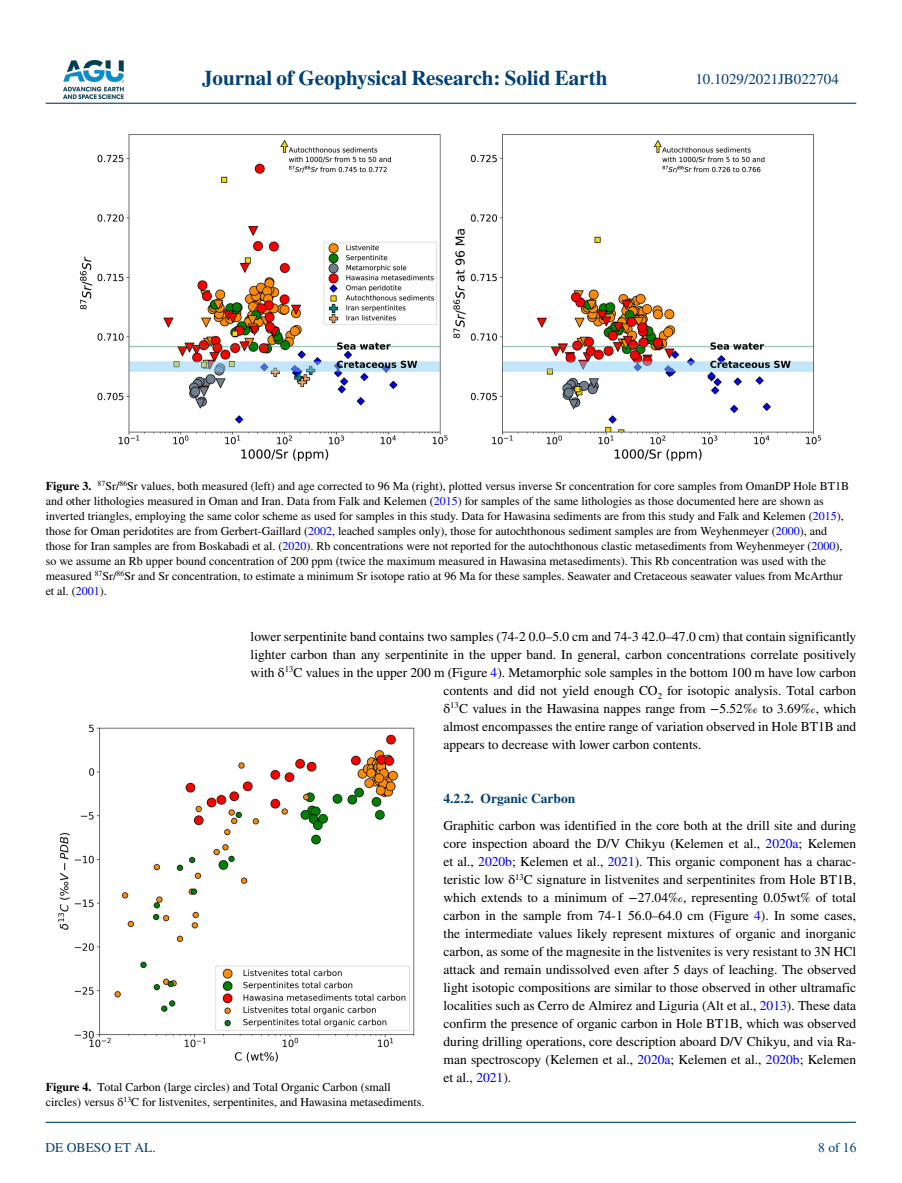
<style>
.page{position:relative;width:902px;height:1183px;background:#fff}
.page>*{position:absolute;margin:0;border:0;box-sizing:border-box;transform-origin:0 0}
.t1{font:700 21px "STIX";color:#004174}
.t2{font:15px "STIX";color:#004174}
.t3{font:13.5px/18px "STIX";color:#000;text-align:justify}
.t4{font:700 13.5px "STIX";color:#004174}
.t5{font:13.5px "STIX";color:#004174}
.t6{font:12px/15px "STIX";color:#000}
.s1{font-weight:700}
.s2{color:#00f}
</style>
<div class="page">
<img style="left:63px;top:60px;width:60px;height:39px">
<hr style="left:46px;top:103px;width:810px;height:1px;background:#004174">
<hr style="left:45px;top:1121px;width:810px;height:1px;background:#004174">
<img style="left:79px;top:134px;width:742px;height:327px">
<img style="left:58px;top:724px;width:357px;height:338px">
<h1 class="t1" style="left:202px;top:66px;width:407px">Journal of Geophysical Research: Solid Earth</h1>
<p class="t2" style="left:695px;top:69px;width:145px">10.1029/2021JB022704</p>
<p class="t6" style="left:46px;top:479px;width:804px"><span class="s1">Figure 3.</span> <sup>87</sup>Sr/<sup>86</sup>Sr values, both measured (left) and age corrected to 96 Ma (right), plotted versus inverse Sr concentration for core samples from OmanDP Hole BT1B and other lithologies measured in Oman and Iran. Data from Falk and Kelemen (<span class="s2">2015</span>) for samples of the same lithologies as those documented here are shown as inverted triangles, employing the same color scheme as used for samples in this study. Data for Hawasina sediments are from this study and Falk and Kelemen (<span class="s2">2015</span>), those for Oman peridotites are from Gerbert-Gaillard (<span class="s2">2002</span>, leached samples only), those for autochthonous sediment samples are from Weyhenmeyer (<span class="s2">2000</span>), and those for Iran samples are from Boskabadi et al. (<span class="s2">2020</span>). Rb concentrations were not reported for the autochthonous clastic metasediments from Weyhenmeyer (<span class="s2">2000</span>), so we assume an Rb upper bound concentration of 200 ppm (twice the maximum measured in Hawasina metasediments). This Rb concentration was used with the measured <sup>87</sup>Sr/<sup>86</sup>Sr and Sr concentration, to estimate a minimum Sr isotope ratio at 96 Ma for these samples. Seawater and Cretaceous seawater values from McArthur et al. (<span class="s2">2001</span>).</p>
<p class="t3" style="left:250px;top:628px;width:607px">lower serpentinite band contains two samples (74-2 0.0–5.0 cm and 74-3 42.0–47.0 cm) that contain significantly</p>
<p class="t3" style="left:250px;top:646px;width:607px">lighter carbon than any serpentinite in the upper band. In general, carbon concentrations correlate positively</p>
<p class="t3" style="left:250px;top:664px;width:607px">with δ<sup>13</sup>C values in the upper 200 m (Figure <span class="s2">4</span>). Metamorphic sole samples in the bottom 100 m have low carbon</p>
<p class="t3" style="left:443px;top:682px;width:414px">contents and did not yield enough CO<sub>2</sub> for isotopic analysis. Total carbon</p>
<p class="t3" style="left:443px;top:700px;width:414px">δ<sup>13</sup>C values in the Hawasina nappes range from −5.52‰ to 3.69‰, which</p>
<p class="t3" style="left:443px;top:718px;width:414px">almost encompasses the entire range of variation observed in Hole BT1B and</p>
<p class="t3" style="left:443px;top:736px;width:259px">appears to decrease with lower carbon contents.</p>
<p class="t6" style="left:46px;top:1080px;width:380px"><span class="s1">Figure 4.</span> Total Carbon (large circles) and Total Organic Carbon (small circles) versus δ<sup>13</sup>C for listvenites, serpentinites, and Hawasina metasediments.</p>
<p class="t5" style="left:45px;top:1138px;width:112px">DE OBESO ET AL.</p>
<p class="t4" style="left:443px;top:790px;width:133px">4.2.2. Organic Carbon</p>
<p class="t3" style="left:443px;top:817px;width:414px">Graphitic carbon was identified in the core both at the drill site and during core inspection aboard the D/V Chikyu (Kelemen et al., <span class="s2">2020a</span>; Kelemen et al., <span class="s2">2020b</span>; Kelemen et al., <span class="s2">2021</span>). This organic component has a charac&shy;teristic low δ<sup>13</sup>C signature in listvenites and serpentinites from Hole BT1B, which extends to a minimum of −27.04‰, representing 0.05wt% of total carbon in the sample from 74-1 56.0–64.0 cm (Figure <span class="s2">4</span>). In some cases, the intermediate values likely represent mixtures of organic and inorganic carbon, as some of the magnesite in the listvenites is very resistant to 3N HCl attack and remain undissolved even after 5 days of leaching. The observed light isotopic compositions are similar to those observed in other ultramafic localities such as Cerro de Almirez and Liguria (Alt et al., <span class="s2">2013</span>). These data confirm the presence of organic carbon in Hole BT1B, which was observed during drilling operations, core description aboard D/V Chikyu, and via Ra&shy;man spectroscopy (Kelemen et al., <span class="s2">2020a</span>; Kelemen et al., <span class="s2">2020b</span>; Kelemen et al., <span class="s2">2021</span>).</p>
<p class="t5" style="left:818px;top:1138px;width:40px">8 of 16</p>
</div>
